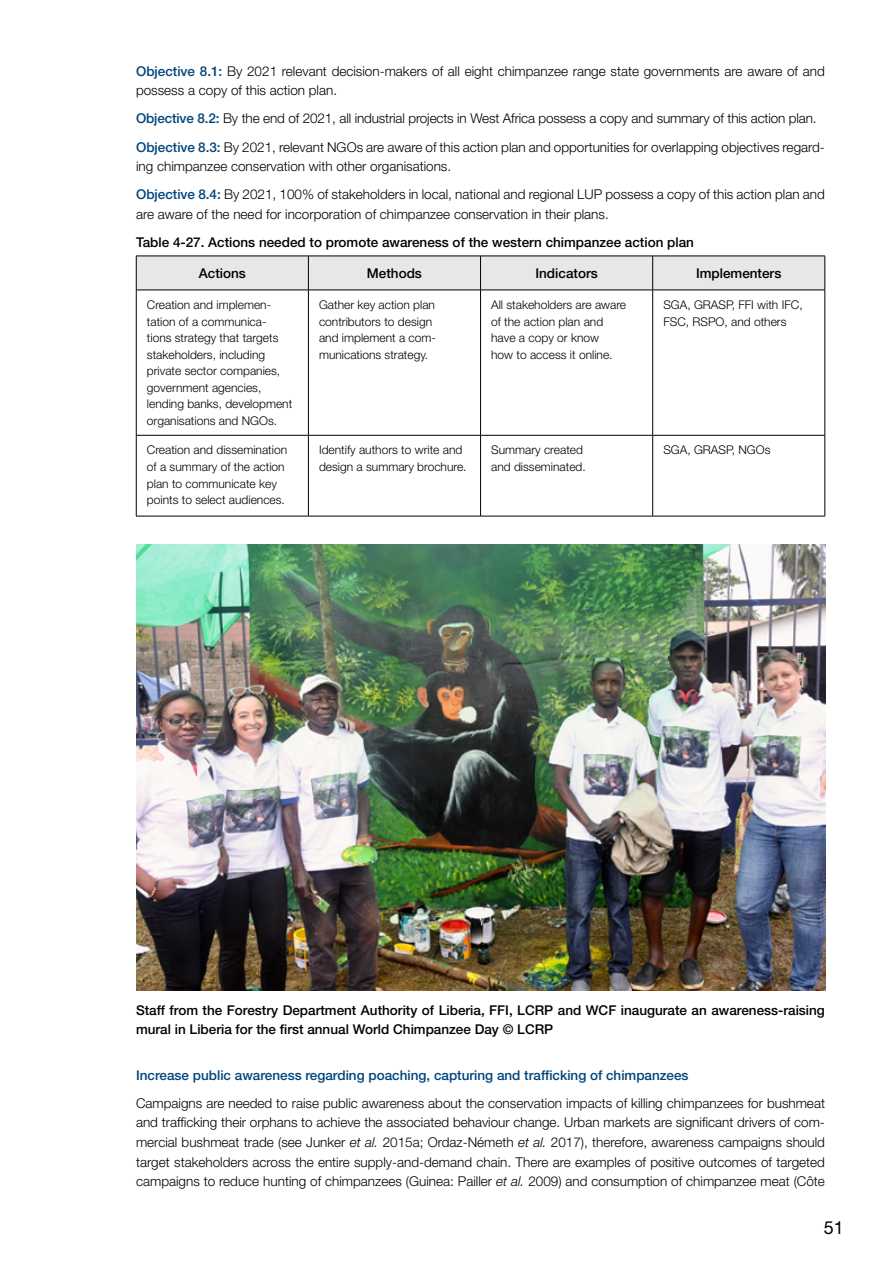
<style>
.page{position:relative;width:893px;height:1263px;background:#fff}
.page>*{position:absolute;margin:0;border:0;box-sizing:border-box;transform-origin:0 0}
.t1{font:18px "Helvetica Neue LT Std";color:#000}
.body_text{font:300 13.5px/19.6px "Helvetica Neue LT Std";color:#000}
.caption_left-aligned{font:500 13.5px/19.5px "Helvetica Neue LT Std";color:#000}
.body_text-2{font:500 13.5px "Helvetica Neue LT Std";color:#000}
.sub-subheading{font:500 13.5px "Helvetica Neue LT Std";color:#00447c}
.table_text{font:300 12px/16.5px "Helvetica Neue LT Std";color:#000}
.s1{font-weight:500;color:#00447c}
.s2{font-style:italic}
</style>
<div class="page">
<div style="left:137px;top:257px;width:688px;height:33px;background:#e6e7e8"></div>
<hr style="left:136px;top:290px;width:1px;height:145px;background:#000">
<hr style="left:308px;top:290px;width:1px;height:145px;background:#000">
<hr style="left:480px;top:290px;width:1px;height:145px;background:#000">
<hr style="left:652px;top:290px;width:1px;height:145px;background:#000">
<hr style="left:825px;top:290px;width:1px;height:145px;background:#000">
<hr style="left:136px;top:435px;width:172px;height:1px;background:#000">
<hr style="left:136px;top:435px;width:1px;height:81px;background:#000">
<hr style="left:308px;top:435px;width:173px;height:1px;background:#000">
<hr style="left:308px;top:435px;width:1px;height:81px;background:#000">
<hr style="left:481px;top:435px;width:172px;height:1px;background:#000">
<hr style="left:480px;top:435px;width:1px;height:81px;background:#000">
<hr style="left:653px;top:435px;width:172px;height:1px;background:#000">
<hr style="left:652px;top:435px;width:1px;height:81px;background:#000">
<hr style="left:825px;top:435px;width:1px;height:81px;background:#000">
<hr style="left:136px;top:516px;width:172px;height:1px;background:#000">
<hr style="left:308px;top:516px;width:173px;height:1px;background:#000">
<hr style="left:481px;top:516px;width:172px;height:1px;background:#000">
<hr style="left:653px;top:516px;width:172px;height:1px;background:#000">
<hr style="left:136px;top:256px;width:172px;height:1px;background:#000">
<hr style="left:136px;top:256px;width:1px;height:34px;background:#000">
<hr style="left:308px;top:256px;width:173px;height:1px;background:#000">
<hr style="left:308px;top:256px;width:1px;height:34px;background:#000">
<hr style="left:481px;top:256px;width:172px;height:1px;background:#000">
<hr style="left:480px;top:256px;width:1px;height:34px;background:#000">
<hr style="left:653px;top:256px;width:172px;height:1px;background:#000">
<hr style="left:652px;top:256px;width:1px;height:34px;background:#000">
<hr style="left:825px;top:256px;width:1px;height:34px;background:#000">
<hr style="left:136px;top:290px;width:172px;height:1px;background:#000">
<hr style="left:308px;top:290px;width:173px;height:1px;background:#000">
<hr style="left:481px;top:290px;width:172px;height:1px;background:#000">
<hr style="left:653px;top:290px;width:172px;height:1px;background:#000">
<img style="left:136px;top:544px;width:690px;height:447px">
<p class="body_text" style="left:136px;top:61px;width:690px"><span class="s1">Objective 8.1:</span> By 2021 relevant decision-makers of all eight chimpanzee range state governments are aware of and possess a copy of this action plan.</p>
<p class="body_text" style="left:136px;top:109px;width:682px"><span class="s1">Objective 8.2:</span> By the end of 2021, all industrial projects in West Africa possess a copy and summary of this action plan.</p>
<p class="body_text" style="left:136px;top:137px;width:690px"><span class="s1">Objective 8.3:</span> By 2021, relevant NGOs are aware of this action plan and opportunities for overlapping objectives regard&shy;ing chimpanzee conservation with other organisations.</p>
<p class="body_text" style="left:136px;top:184px;width:690px"><span class="s1">Objective 8.4:</span> By 2021, 100% of stakeholders in local, national and regional LUP possess a copy of this action plan and are aware of the need for incorporation of chimpanzee conservation in their plans.</p>
<p class="body_text-2" style="left:136px;top:234px;width:559px">Table 4-27. Actions needed to promote awareness of the western chimpanzee action plan</p>
<p class="body_text-2" style="left:199px;top:265px;width:49px">Actions</p>
<p class="body_text-2" style="left:367px;top:265px;width:57px">Methods</p>
<p class="body_text-2" style="left:535px;top:265px;width:64px">Indicators</p>
<p class="body_text-2" style="left:696px;top:265px;width:87px">Implementers</p>
<p class="table_text" style="left:147px;top:296px;width:147px">Creation and implemen&shy;tation of a communica&shy;tions strategy that targets stakeholders, including private sector companies, government agencies, lending banks, development organisations and NGOs.</p>
<p class="table_text" style="left:319px;top:296px;width:118px">Gather key action plan contributors to design and implement a com&shy;munications strategy.</p>
<p class="table_text" style="left:491px;top:296px;width:136px">All stakeholders are aware of the action plan and have a copy or know<br>how to access it online.</p>
<p class="table_text" style="left:663px;top:296px;width:141px">SGA, GRASP, FFI with IFC,<br>FSC, RSPO, and others</p>
<p class="table_text" style="left:147px;top:442px;width:142px">Creation and dissemination of a summary of the action plan to communicate key points to select audiences.</p>
<p class="table_text" style="left:319px;top:442px;width:149px">Identify authors to write and design a summary brochure.</p>
<p class="table_text" style="left:491px;top:442px;width:96px">Summary created and disseminated.</p>
<p class="table_text" style="left:663px;top:442px;width:109px">SGA, GRASP, NGOs</p>
<p class="caption_left-aligned" style="left:136px;top:1000px;width:690px">Staff from the Forestry Department Authority of Liberia, FFI, LCRP and WCF inaugurate an awareness-raising mural in Liberia for the first annual World Chimpanzee Day © LCRP</p>
<p class="sub-subheading" style="left:136px;top:1067px;width:554px">Increase public awareness regarding poaching, capturing and trafficking of chimpanzees</p>
<p class="body_text" style="left:136px;top:1093px;width:690px;text-align:justify">Campaigns are needed to raise public awareness about the conservation impacts of killing chimpanzees for bushmeat and trafficking their orphans to achieve the associated behaviour change. Urban markets are significant drivers of com&shy;mercial bushmeat trade (see Junker <span class="s2">et al.</span> 2015a; Ordaz-Németh <span class="s2">et al.</span> 2017), therefore, awareness campaigns should target stakeholders across the entire supply-and-demand chain. There are examples of positive outcomes of targeted campaigns to reduce hunting of chimpanzees (Guinea: Pailler <span class="s2">et al.</span> 2009) and consumption of chimpanzee meat (Côte</p>
<h1 class="t1" style="left:824px;top:1217px;width:22px">51</h1>
</div>
